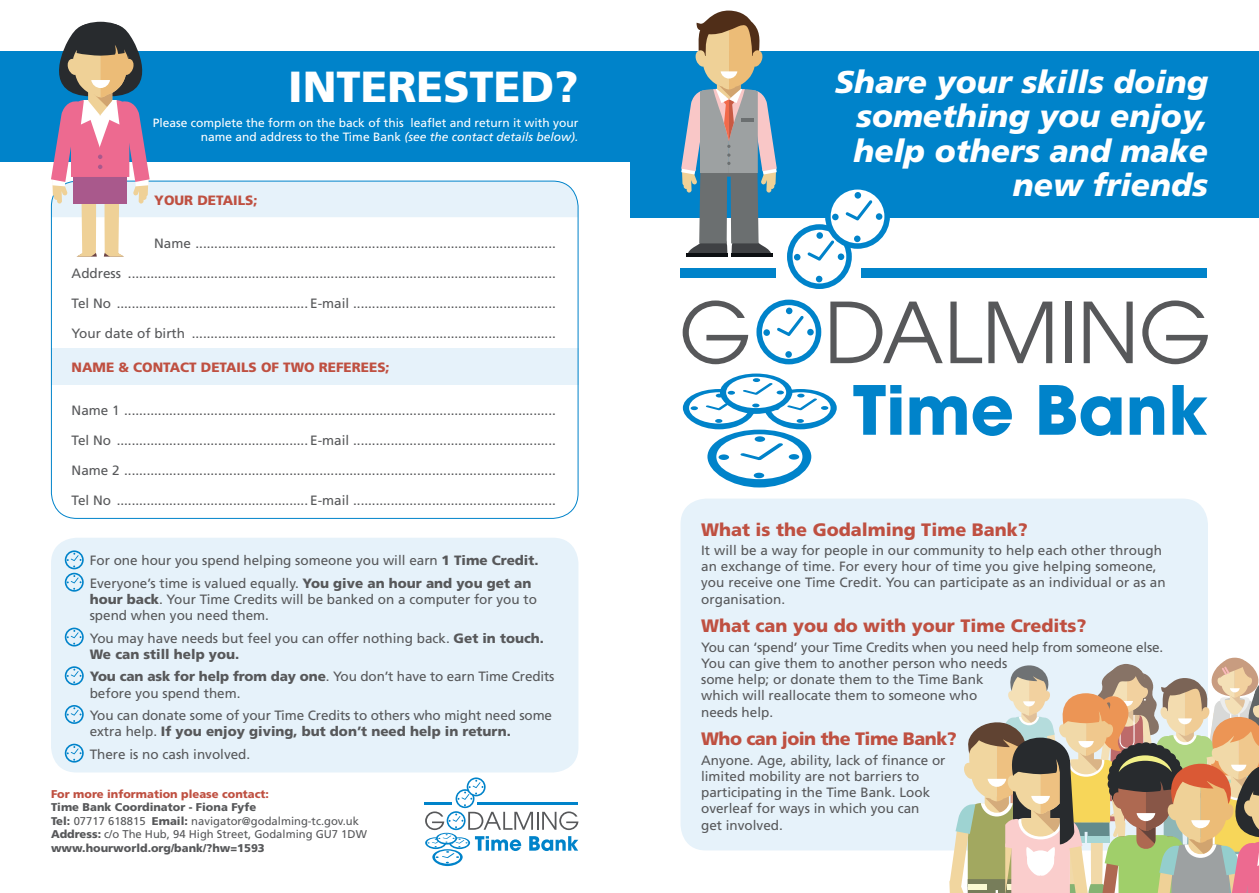
<style>
.page{position:relative;width:1259px;height:893px;background:#fff}
.page>*{position:absolute;margin:0;border:0;box-sizing:border-box;transform-origin:0 0}
.t1{font:900 43.5px "Frutiger";color:#fff}
.t2{font:italic 900 31.5px/34.5px "Frutiger";color:#fff;text-align:right}
.t3{font:900 18px "Frutiger";color:#bf5041}
.t4{font:900 18px "Frutiger";letter-spacing:-.03em;color:#bf5041}
.t5{font:13.5px/16.2px "Frutiger";color:#57585a}
.t6{font:900 13.5px "Frutiger";color:#bf5041}
.t7{font:12px/14.4px "Frutiger";color:#fff;text-align:right}
.t8{font:900 11.25px/13.5px "Frutiger";color:#57585a}
.s1{font-style:italic}
.s2{font-weight:900}
.s3{color:#bf5041}
.s4{font-weight:400}
</style>
<div class="page">
<div style="left:51px;top:349px;width:527px;height:36px;background:#e6f2fa"></div>
<div style="left:0;top:51px;width:629px;height:111px;background:#0083ca"></div>
<div style="left:51px;top:538px;width:527px;height:234px;background:#e6f2fa;border-radius:26px"></div>
<div style="left:680px;top:499px;width:528px;height:351px;background:#e6f2fa;border-radius:26px"></div>
<div style="left:630px;top:51px;width:629px;height:166px;background:#0083ca"></div>
<hr style="left:424px;top:802px;width:28px;height:3px;background:#0083ca">
<svg style="left:425px;top:777px;width:153px;height:89px"></svg>
<svg style="left:682px;top:300px;width:66px;height:64px"></svg>
<svg style="left:830px;top:302px;width:112px;height:61px"></svg>
<svg style="left:950px;top:302px;width:32px;height:61px"></svg>
<svg style="left:988px;top:302px;width:64px;height:61px"></svg>
<div style="left:1065px;top:302px;width:6px;height:61px;background:#57585a"></div>
<svg style="left:1083px;top:302px;width:49px;height:61px"></svg>
<svg style="left:1142px;top:300px;width:66px;height:64px"></svg>
<svg style="left:756px;top:300px;width:65px;height:64px"></svg>
<div style="left:763px;top:329px;width:7px;height:7px;background:#0083ca;border-radius:50%"></div>
<div style="left:680px;top:268px;width:96px;height:10px;background:#0083ca"></div>
<svg style="left:787px;top:189px;width:103px;height:100px"></svg>
<div style="left:861px;top:268px;width:346px;height:10px;background:#0083ca"></div>
<svg style="left:683px;top:374px;width:153px;height:113px"></svg>
<div style="left:754px;top:436px;width:11px;height:6px;background:#0083ca;border-radius:50%"></div>
<div style="left:753px;top:473px;width:11px;height:5px;background:#0083ca;border-radius:50%"></div>
<div style="left:788px;top:454px;width:11px;height:6px;background:#0083ca;border-radius:50%"></div>
<div style="left:718px;top:454px;width:11px;height:6px;background:#0083ca;border-radius:50%"></div>
<svg style="left:853px;top:385px;width:48px;height:50px"></svg>
<svg style="left:909px;top:396px;width:57px;height:39px"></svg>
<svg style="left:972px;top:396px;width:40px;height:40px"></svg>
<svg style="left:1039px;top:385px;width:82px;height:51px"></svg>
<svg style="left:1129px;top:396px;width:35px;height:39px"></svg>
<svg style="left:1172px;top:385px;width:35px;height:50px"></svg>
<svg style="left:65px;top:550px;width:19px;height:42px"></svg>
<svg style="left:65px;top:628px;width:19px;height:18px"></svg>
<svg style="left:65px;top:666px;width:19px;height:19px"></svg>
<svg style="left:65px;top:705px;width:19px;height:19px"></svg>
<svg style="left:65px;top:744px;width:19px;height:19px"></svg>
<svg style="left:949px;top:657px;width:310px;height:236px"></svg>
<svg style="left:679px;top:11px;width:98px;height:245px"></svg>
<svg style="left:51px;top:22px;width:527px;height:235px"></svg>
<p class="t1" style="left:288px;top:60px;width:292px">INTERESTED?</p>
<p class="t7" style="left:153px;top:115px;width:427px">Please complete the form on the back of this leaflet and return it with your name and address to the Time Bank <span class="s1">(see the contact details below).</span></p>
<p class="t6" style="left:154px;top:193px;width:105px">YOUR DETAILS;</p>
<p class="t5" style="left:154px;top:235px;width:403px">Name ................................................................................................</p>
<p class="t5" style="left:72px;top:265px;width:486px">Address ..................................................................................................................</p>
<p class="t5" style="left:72px;top:295px;width:486px">Tel No ................................................... E-mail ......................................................</p>
<p class="t5" style="left:72px;top:325px;width:486px">Your date of birth .................................................................................................</p>
<p class="t6" style="left:72px;top:360px;width:320px">NAME &amp; CONTACT DETAILS OF TWO REFEREES;</p>
<p class="t5" style="left:72px;top:402px;width:486px">Name 1 ...................................................................................................................</p>
<p class="t5" style="left:72px;top:432px;width:486px">Tel No ................................................... E-mail ......................................................</p>
<p class="t5" style="left:72px;top:462px;width:486px">Name 2 ...................................................................................................................</p>
<p class="t5" style="left:72px;top:492px;width:486px">Tel No ................................................... E-mail ......................................................</p>
<p class="t5" style="left:90px;top:552px;width:450px">For one hour you spend helping someone you will earn <span class="s2">1 Time Credit.</span></p>
<p class="t5" style="left:90px;top:575px;width:449px">Everyone’s time is valued equally. <span class="s2">You give an hour and you get an hour back</span>. Your Time Credits will be banked on a computer for you to spend when you need them.</p>
<p class="t5" style="left:90px;top:630px;width:456px">You may have needs but feel you can offer nothing back. <span class="s2">Get in touch.<br>We can still help you.</span></p>
<p class="t5" style="left:90px;top:668px;width:466px"><span class="s2">You can ask for help from day one</span>. You don’t have to earn Time Credits before you spend them.</p>
<p class="t5" style="left:90px;top:707px;width:464px">You can donate some of your Time Credits to others who might need some extra help. <span class="s2">If you enjoy giving, but don’t need help in return.</span></p>
<p class="t5" style="left:90px;top:746px;width:162px">There is no cash involved.</p>
<p class="t8" style="left:51px;top:787px;width:317px"><span class="s3">For more information please contact:<br></span>Time Bank Coordinator - Fiona Fyfe<br>Tel: <span class="s4">07717 618815</span> Email: <span class="s4">navigator@godalming-tc.gov.uk </span>Address: <span class="s4">c/o The Hub, 94 High Street, Godalming GU7 1DW </span>www.hourworld.org/bank/?hw=1593</p>
<p class="t2" style="left:834px;top:64px;width:375px">Share your skills doing something you enjoy, help others and make new friends</p>
<p class="t3" style="left:701px;top:518px;width:328px">What is the Godalming Time Bank?</p>
<p class="t5" style="left:701px;top:542px;width:466px">It will be a way for people in our community to help each other through an exchange of time. For every hour of time you give helping someone, you receive one Time Credit. You can participate as an individual or as an organisation.</p>
<p class="t3" style="left:701px;top:615px;width:387px">What can you do with your Time Credits?</p>
<p class="t5" style="left:701px;top:639px;width:464px">You can ‘spend’ your Time Credits when you need help from someone else.<br>You can give them to another person who needs<br>some help; or donate them to the Time Bank<br>which will reallocate them to someone who<br>needs help.</p>
<p class="t4" style="left:701px;top:728px;width:257px">Who can join the Time Bank?</p>
<p class="t5" style="left:701px;top:752px;width:246px">Anyone. Age, ability, lack of finance or limited mobility are not barriers to participating in the Time Bank. Look overleaf for ways in which you can<br>get involved.</p>
</div>
